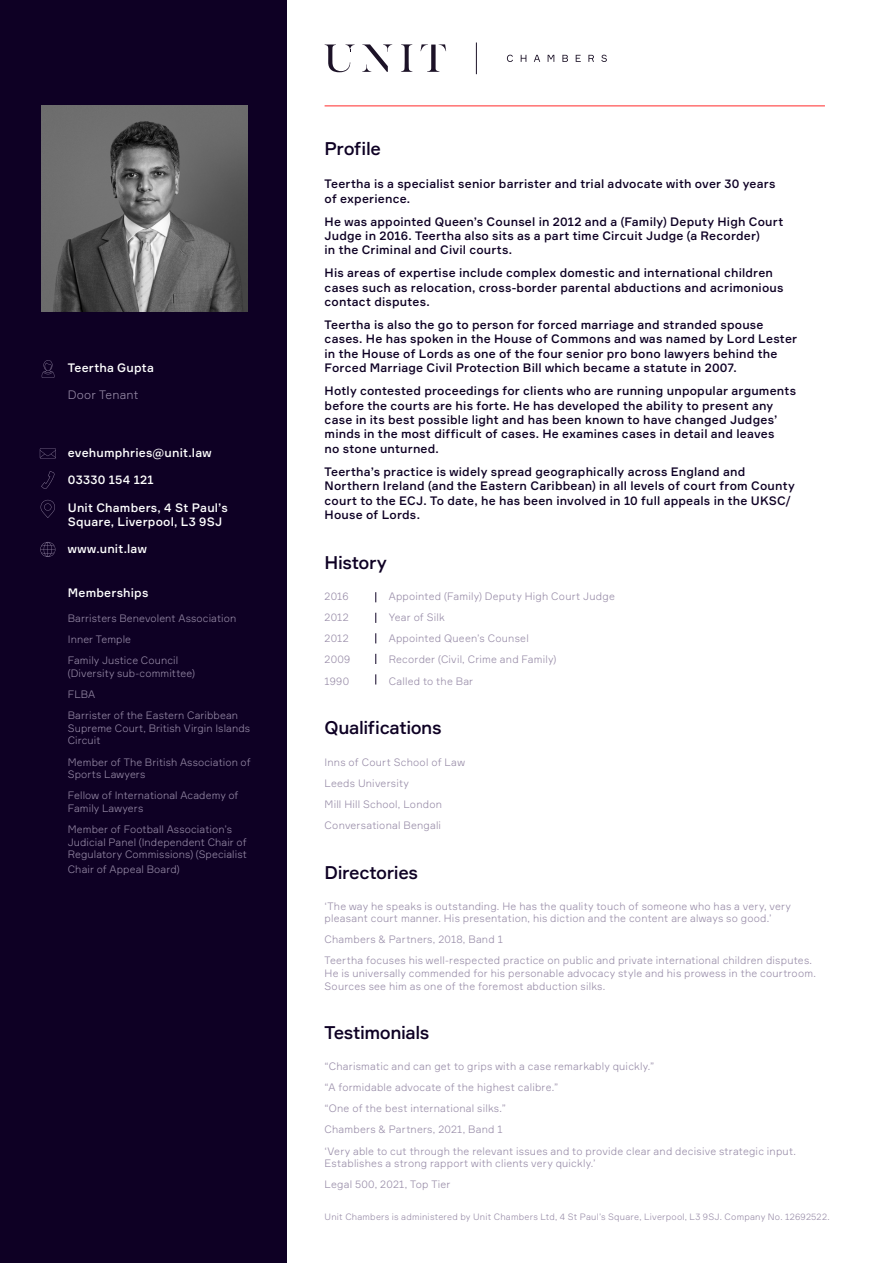
<style>
.page{position:relative;width:893px;height:1263px;background:#fff}
.page>*{position:absolute;margin:0;border:0;box-sizing:border-box;transform-origin:0 0}
.t1{font:500 18px "Formular";letter-spacing:-.025em;color:#0e0024}
.t2{font:500 12px/14.4px "Formular";letter-spacing:.015em;color:#0e0024}
.t3{font:500 12px/14.4px "Formular";letter-spacing:.015em;color:#fff}
.t4{font:300 12px "Formular";letter-spacing:.015em;color:#978ba7}
.t5{font:300 10.5px/12.6px "Formular";letter-spacing:.02em;color:#978ba7}
.t6{font:300 9px "Formular";letter-spacing:.025em;color:#978ba7}
</style>
<div class="page">
<div style="left:0;top:0;width:286px;height:1263px;background:#0e0024"></div>
<hr style="left:325px;top:106px;width:500px;height:1px;background:#ff2929">
<svg style="left:40px;top:448px;width:16px;height:11px"></svg>
<svg style="left:41px;top:471px;width:14px;height:18px"></svg>
<img style="left:42px;top:106px;width:205px;height:205px">
<svg style="left:41px;top:500px;width:14px;height:18px"></svg>
<svg style="left:42px;top:360px;width:12px;height:18px"></svg>
<svg style="left:40px;top:542px;width:15px;height:15px"></svg>
<svg style="left:421px;top:44px;width:25px;height:28px"></svg>
<svg style="left:401px;top:44px;width:11px;height:28px"></svg>
<svg style="left:325px;top:45px;width:29px;height:27px"></svg>
<svg style="left:362px;top:44px;width:30px;height:28px"></svg>
<svg style="left:507px;top:55px;width:6px;height:7px"></svg>
<svg style="left:521px;top:55px;width:5px;height:7px"></svg>
<svg style="left:534px;top:55px;width:6px;height:7px"></svg>
<svg style="left:548px;top:55px;width:6px;height:7px"></svg>
<svg style="left:562px;top:55px;width:6px;height:7px"></svg>
<svg style="left:576px;top:55px;width:5px;height:7px"></svg>
<svg style="left:588px;top:55px;width:6px;height:7px"></svg>
<svg style="left:601px;top:55px;width:6px;height:7px"></svg>
<hr style="left:476px;top:43px;width:1px;height:31px;background:#1c1227">
<p class="t3" style="left:68px;top:360px;width:88px">Teertha Gupta</p>
<p class="t4" style="left:68px;top:388px;width:72px">Door Tenant</p>
<p class="t3" style="left:68px;top:446px;width:145px">evehumphries@unit.law</p>
<p class="t3" style="left:68px;top:473px;width:87px">03330 154 121</p>
<p class="t3" style="left:68px;top:500px;width:161px">Unit Chambers, 4 St Paul’s<br>Square, Liverpool, L3 9SJ</p>
<p class="t3" style="left:68px;top:541px;width:80px">www.unit.law</p>
<p class="t3" style="left:68px;top:585px;width:82px">Memberships</p>
<p class="t5" style="left:68px;top:612px;width:170px">Barristers Benevolent Association</p>
<p class="t5" style="left:68px;top:633px;width:65px">Inner Temple</p>
<p class="t5" style="left:68px;top:654px;width:129px">Family Justice Council (Diversity sub-committee)</p>
<p class="t5" style="left:68px;top:688px;width:29px">FLBA</p>
<p class="t5" style="left:68px;top:709px;width:184px">Barrister of the Eastern Caribbean<br>Supreme Court, British Virgin Islands<br>Circuit</p>
<p class="t5" style="left:68px;top:755px;width:184px">Member of The British Association of<br>Sports Lawyers</p>
<p class="t5" style="left:68px;top:789px;width:172px">Fellow of International Academy of<br>Family Lawyers</p>
<p class="t5" style="left:68px;top:823px;width:181px">Member of Football Association’s<br>Judicial Panel (Independent Chair of<br>Regulatory Commissions) (Specialist</p>
<p class="t5" style="left:68px;top:862px;width:113px">Chair of Appeal Board)</p>
<p class="t1" style="left:325px;top:138px;width:58px">Profile</p>
<p class="t2" style="left:325px;top:177px;width:452px">Teertha is a specialist senior barrister and trial advocate with over 30 years of experience.</p>
<p class="t2" style="left:325px;top:214px;width:460px">He was appointed Queen’s Counsel in 2012 and a (Family) Deputy High Court<br>Judge in 2016. Teertha also sits as a part time Circuit Judge (a Recorder)<br>in the Criminal and Civil courts.</p>
<p class="t2" style="left:325px;top:266px;width:460px">His areas of expertise include complex domestic and international children cases such as relocation, cross-border parental abductions and acrimonious contact disputes.</p>
<p class="t2" style="left:325px;top:317px;width:474px">Teertha is also the go to person for forced marriage and stranded spouse cases. He has spoken in the House of Commons and was named by Lord Lester in the House of Lords as one of the four senior pro bono lawyers behind the Forced Marriage Civil Protection Bill which became a statute in 2007.</p>
<p class="t2" style="left:325px;top:383px;width:473px">Hotly contested proceedings for clients who are running unpopular arguments before the courts are his forte. He has developed the ability to present any case in its best possible light and has been known to have changed Judges’ minds in the most difficult of cases. He examines cases in detail and leaves<br>no stone unturned.</p>
<p class="t2" style="left:325px;top:464px;width:472px">Teertha’s practice is widely spread geographically across England and Northern Ireland (and the Eastern Caribbean) in all levels of court from County court to the ECJ. To date, he has been involved in 10 full appeals in the UKSC/ House of Lords.</p>
<p class="t1" style="left:325px;top:551px;width:64px">History</p>
<p class="t5" style="left:325px;top:590px;width:25px">2016</p>
<p class="t5" style="left:325px;top:611px;width:26px">2012</p>
<p class="t5" style="left:325px;top:632px;width:26px">2012</p>
<p class="t5" style="left:325px;top:653px;width:27px">2009</p>
<p class="t5" style="left:325px;top:674px;width:26px">1990</p>
<p class="t5" style="left:389px;top:590px;width:228px">Appointed (Family) Deputy High Court Judge</p>
<p class="t5" style="left:389px;top:611px;width:58px">Year of Silk</p>
<p class="t5" style="left:389px;top:632px;width:142px">Appointed Queen’s Counsel</p>
<p class="t5" style="left:389px;top:653px;width:169px">Recorder (Civil, Crime and Family)</p>
<p class="t5" style="left:389px;top:674px;width:86px">Called to the Bar</p>
<p class="t1" style="left:325px;top:716px;width:119px">Qualifications</p>
<p class="t5" style="left:325px;top:755px;width:142px">Inns of Court School of Law</p>
<p class="t5" style="left:325px;top:776px;width:86px">Leeds University</p>
<p class="t5" style="left:325px;top:798px;width:119px">Mill Hill School, London</p>
<p class="t5" style="left:325px;top:819px;width:118px">Conversational Bengali</p>
<p class="t1" style="left:325px;top:861px;width:95px">Directories</p>
<p class="t5" style="left:325px;top:899px;width:468px">‘The way he speaks is outstanding. He has the quality touch of someone who has a very, very pleasant court manner. His presentation, his diction and the content are always so good.’</p>
<p class="t5" style="left:325px;top:933px;width:180px">Chambers &amp; Partners, 2018, Band 1</p>
<p class="t5" style="left:325px;top:954px;width:493px">Teertha focuses his well-respected practice on public and private international children disputes.<br>He is universally commended for his personable advocacy style and his prowess in the courtroom.<br>Sources see him as one of the foremost abduction silks.</p>
<p class="t1" style="left:325px;top:1022px;width:106px">Testimonials</p>
<p class="t5" style="left:325px;top:1060px;width:331px">“Charismatic and can get to grips with a case remarkably quickly.”</p>
<p class="t5" style="left:325px;top:1081px;width:235px">“A formidable advocate of the highest calibre.”</p>
<p class="t5" style="left:325px;top:1102px;width:183px">“One of the best international silks.”</p>
<p class="t5" style="left:325px;top:1123px;width:180px">Chambers &amp; Partners, 2021, Band 1</p>
<p class="t5" style="left:325px;top:1144px;width:473px">‘Very able to cut through the relevant issues and to provide clear and decisive strategic input.<br>Establishes a strong rapport with clients very quickly.’</p>
<p class="t5" style="left:325px;top:1178px;width:127px">Legal 500, 2021, Top Tier</p>
<p class="t6" style="left:325px;top:1212px;width:506px">Unit Chambers is administered by Unit Chambers Ltd, 4 St Paul’s Square, Liverpool, L3 9SJ. Company No. 12692522.</p>
</div>
